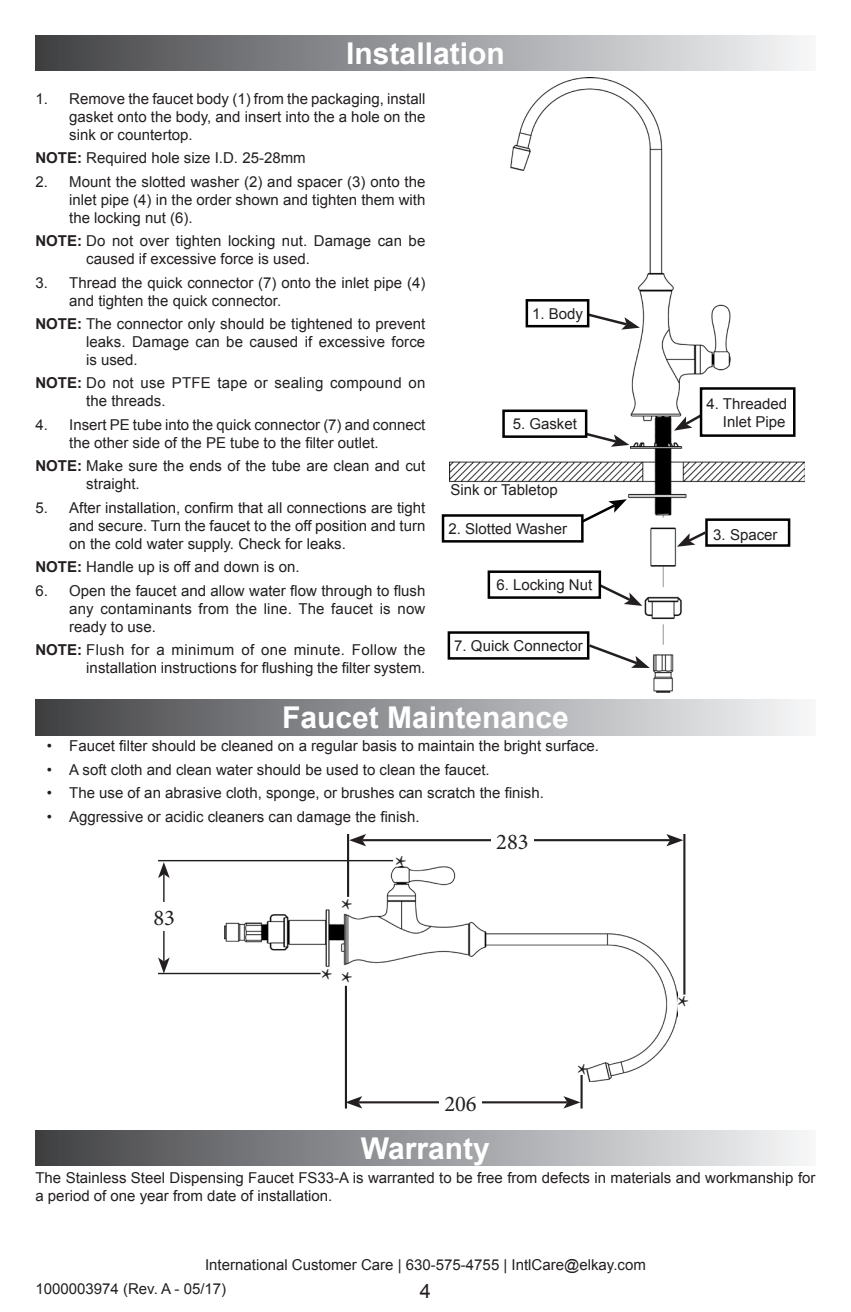
<style>
.page{position:relative;width:851px;height:1312px;background:#fff}
.page>*{position:absolute;margin:0;border:0;box-sizing:border-box;transform-origin:0 0}
.t1{font:700 30px "Arial";color:#fff}
.t2{font:30px "Minion Pro";color:#231f20}
.t3{font:22.5px "Minion Pro";color:#231f20}
.t4{font:20px "Arial";color:#231f20}
.Bullets{font:15px/18px "Arial";color:#231f20;text-align:justify}
.Numbers{font:15px/18px "Arial";color:#231f20}
.Number_start_4{font:15px/18px "Arial";color:#231f20;text-align:right}
.s1{font-weight:700}
</style>
<div class="page">
<div style="left:35px;top:35px;width:780px;height:36px;background:linear-gradient(to right,#414245,#f4f5f7)"></div>
<div style="left:35px;top:699px;width:780px;height:35px;background:linear-gradient(to right,#414245,#f4f5f7)"></div>
<div style="left:35px;top:1129px;width:780px;height:36px;background:linear-gradient(to right,#414245,#f4f5f7)"></div>
<img style="left:449px;top:78px;width:355px;height:614px">
<svg style="left:578px;top:310px;width:61px;height:19px"></svg>
<div style="left:526px;top:300px;width:62px;height:26px;background:#fff"></div>
<div style="left:525px;top:299px;width:64px;height:28px;border:2px solid #000"></div>
<svg style="left:567px;top:427px;width:62px;height:19px"></svg>
<div style="left:503px;top:410px;width:83px;height:26px;background:#fff"></div>
<div style="left:502px;top:409px;width:85px;height:29px;border:2px solid #000"></div>
<svg style="left:673px;top:409px;width:26px;height:21px"></svg>
<div style="left:701px;top:388px;width:93px;height:47px;background:#fff"></div>
<div style="left:699px;top:387px;width:96px;height:50px;border:2px solid #000"></div>
<svg style="left:578px;top:499px;width:48px;height:26px"></svg>
<div style="left:443px;top:515px;width:139px;height:26px;background:#fff"></div>
<div style="left:441px;top:514px;width:142px;height:28px;border:2px solid #000"></div>
<div style="left:706px;top:519px;width:83px;height:26px;background:#fff"></div>
<div style="left:705px;top:518px;width:85px;height:28px;border:2px solid #000"></div>
<svg style="left:676px;top:529px;width:32px;height:17px"></svg>
<svg style="left:595px;top:581px;width:47px;height:24px"></svg>
<div style="left:489px;top:571px;width:110px;height:26px;background:#fff"></div>
<div style="left:487px;top:570px;width:114px;height:28px;border:2px solid #000"></div>
<div style="left:449px;top:632px;width:139px;height:26px;background:#fff"></div>
<div style="left:447px;top:631px;width:142px;height:28px;border:2px solid #000"></div>
<svg style="left:586px;top:642px;width:63px;height:25px"></svg>
<img style="left:225px;top:866px;width:452px;height:215px">
<hr style="left:158px;top:859px;width:235px;height:2px;background:#231f20">
<hr style="left:158px;top:972px;width:162px;height:2px;background:#231f20">
<hr style="left:163px;top:874px;width:1px;height:87px;background:#231f20">
<svg style="left:158px;top:861px;width:12px;height:16px"></svg>
<svg style="left:158px;top:957px;width:12px;height:16px"></svg>
<div style="left:146px;top:902px;width:36px;height:28px;background:#fff"></div>
<hr style="left:347px;top:833px;width:2px;height:63px;background:#231f20">
<hr style="left:683px;top:833px;width:2px;height:161px;background:#231f20">
<hr style="left:362px;top:838px;width:308px;height:3px;background:#231f20">
<svg style="left:349px;top:834px;width:17px;height:12px"></svg>
<svg style="left:666px;top:834px;width:17px;height:12px"></svg>
<hr style="left:345px;top:985px;width:2px;height:123px;background:#231f20">
<hr style="left:580px;top:1074px;width:2px;height:34px;background:#231f20">
<hr style="left:358px;top:1100px;width:209px;height:3px;background:#231f20">
<svg style="left:347px;top:1096px;width:15px;height:12px"></svg>
<svg style="left:563px;top:1096px;width:17px;height:12px"></svg>
<div style="left:491px;top:826px;width:42px;height:28px;background:#fff"></div>
<div style="left:439px;top:1087px;width:42px;height:29px;background:#fff"></div>
<p class="t1" style="left:346px;top:34px;width:160px">Installation</p>
<p class="Bullets" style="left:69px;top:90px;width:358px;text-indent:-34px">1. Remove the faucet body (1) from the packaging, install gasket onto the body, and insert into the a hole on the sink or countertop.</p>
<p class="Numbers" style="left:35px;top:149px;width:272px"><span class="s1">NOTE:</span> Required hole size I.D. 25-28mm</p>
<p class="Bullets" style="left:69px;top:172px;width:358px;text-indent:-34px">2. Mount the slotted washer (2) and spacer (3) onto the inlet pipe (4) in the order shown and tighten them with the locking nut (6).</p>
<p class="Numbers" style="left:86px;top:232px;width:340px;text-indent:-51px"><span class="s1">NOTE:</span> Do not over tighten locking nut. Damage can be caused if excessive force is used.</p>
<p class="Bullets" style="left:69px;top:273px;width:358px;text-indent:-34px">3. Thread the quick connector (7) onto the inlet pipe (4) and tighten the quick connector.</p>
<p class="Numbers" style="left:86px;top:315px;width:341px;text-align:justify;text-indent:-51px"><span class="s1">NOTE:</span> The connector only should be tightened to prevent leaks. Damage can be caused if excessive force is used.</p>
<p class="Numbers" style="left:86px;top:374px;width:340px;text-indent:-51px"><span class="s1">NOTE:</span> Do not use PTFE tape or sealing compound on the threads.</p>
<p class="Bullets" style="left:69px;top:415px;width:357px;text-indent:-34px">4. Insert PE tube into the quick connector (7) and connect the other side of the PE tube to the filter outlet.</p>
<p class="Numbers" style="left:86px;top:457px;width:340px;text-indent:-51px"><span class="s1">NOTE:</span> Make sure the ends of the tube are clean and cut straight.</p>
<p class="Bullets" style="left:69px;top:498px;width:358px;text-indent:-34px">5. After installation, confirm that all connections are tight and secure. Turn the faucet to the off position and turn on the cold water supply. Check for leaks.</p>
<p class="Numbers" style="left:35px;top:558px;width:266px"><span class="s1">NOTE:</span> Handle up is off and down is on.</p>
<p class="Bullets" style="left:69px;top:581px;width:358px;text-indent:-34px">6. Open the faucet and allow water flow through to flush any contaminants from the line. The faucet is now ready to use.</p>
<p class="Numbers" style="left:35px;top:640px;width:391px;text-align:right"><span class="s1">NOTE:</span> Flush for a minimum of one minute. Follow the installation instructions for flushing the filter system.</p>
<p class="t1" style="left:282px;top:697px;width:288px">Faucet Maintenance</p>
<p class="Bullets" style="left:47px;top:737px;width:553px">• Faucet filter should be cleaned on a regular basis to maintain the bright surface.</p>
<p class="Bullets" style="left:47px;top:760px;width:444px">• A soft cloth and clean water should be used to clean the faucet.</p>
<p class="Bullets" style="left:47px;top:784px;width:498px">• The use of an abrasive cloth, sponge, or brushes can scratch the finish.</p>
<p class="Bullets" style="left:47px;top:807px;width:374px">• Aggressive or acidic cleaners can damage the finish.</p>
<p class="Number_start_4" style="left:532px;top:304px;width:52px">1. Body</p>
<p class="Number_start_4" style="left:512px;top:415px;width:66px">5. Gasket</p>
<p class="Number_start_4" style="left:450px;top:481px;width:109px">Sink or Tabletop</p>
<p class="Number_start_4" style="left:448px;top:519px;width:120px">2. Slotted Washer</p>
<p class="Number_start_4" style="left:496px;top:576px;width:97px">6. Locking Nut</p>
<p class="Number_start_4" style="left:454px;top:636px;width:130px">7. Quick Connector</p>
<p class="t3" style="left:153px;top:902px;width:23px">83</p>
<p class="t2" style="left:341px;top:888px;width:14px">*</p>
<p class="t2" style="left:321px;top:960px;width:34px">* *</p>
<p class="t2" style="left:395px;top:846px;width:14px">*</p>
<p class="t3" style="left:496px;top:826px;width:34px">283</p>
<p class="t3" style="left:444px;top:1087px;width:34px">206</p>
<p class="t2" style="left:577px;top:1053px;width:14px">*</p>
<p class="Number_start_4" style="left:706px;top:394px;width:82px">4. Threaded<br>Inlet Pipe</p>
<p class="Number_start_4" style="left:713px;top:525px;width:66px">3. Spacer</p>
<p class="t2" style="left:677px;top:986px;width:14px">*</p>
<p class="t1" style="left:361px;top:1127px;width:130px">Warranty</p>
<p class="Bullets" style="left:35px;top:1168px;width:781px">The Stainless Steel Dispensing Faucet FS33-A is warranted to be free from defects in materials and workmanship for a period of one year from date of installation.</p>
<p class="Number_start_4" style="left:205px;top:1255px;width:442px">International Customer Care | 630-575-4755 | IntlCare@elkay.com</p>
<p class="Bullets" style="left:35px;top:1279px;width:192px">1000003974 (Rev. A - 05/17)</p>
<p class="t4" style="left:420px;top:1277px;width:13px">4</p>
</div>
